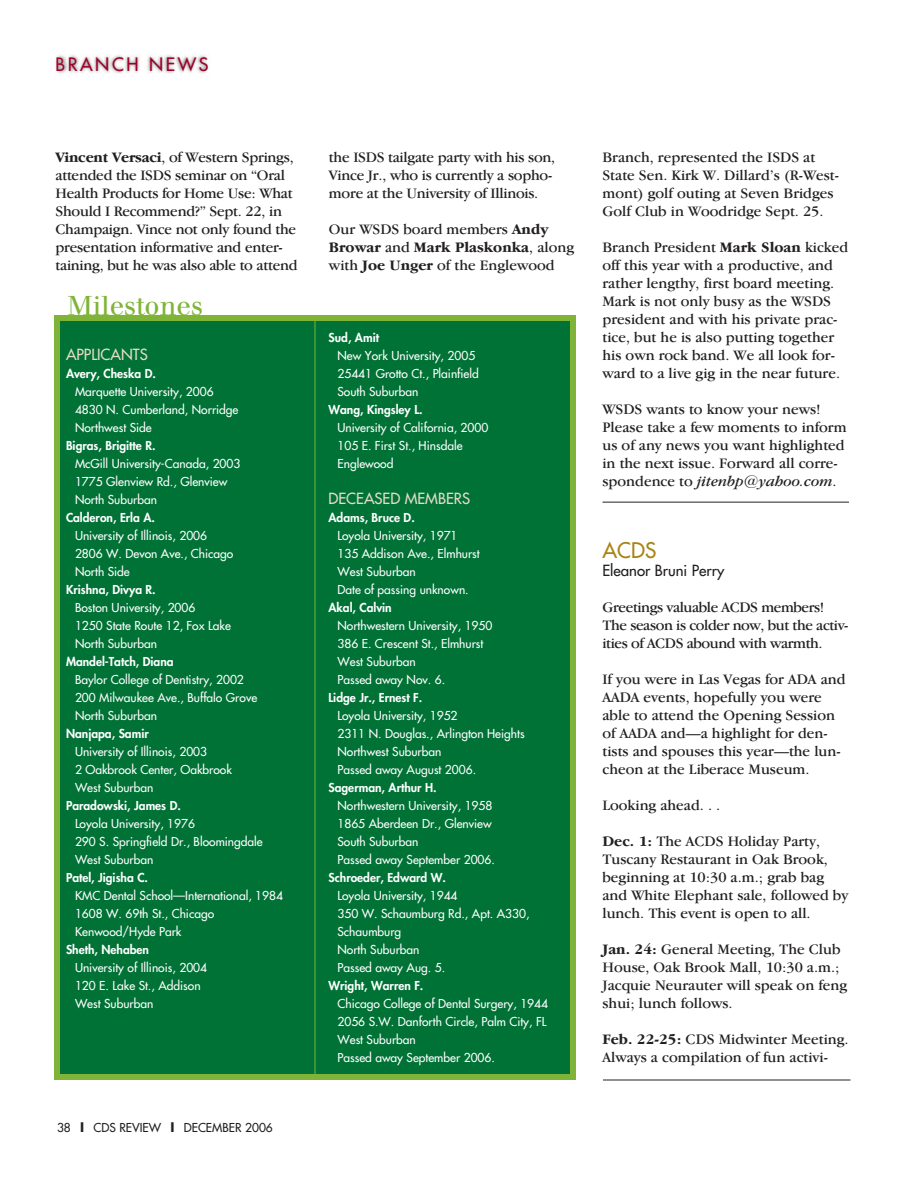
<style>
.page{position:relative;width:918px;height:1188px;background:#fff}
.page>*{position:absolute;margin:0;border:0;box-sizing:border-box;transform-origin:0 0}
.t1{font:27px "Walbaum";color:#7fb439}
.t2{font:21px "Futura";color:#a98415}
.t3{font:18px "Futura";letter-spacing:.145em;color:#9d0229}
.t4{font:15px/18px "Garamond IT Cby BT";color:#231f20}
.t5{font:15px/18px "Garamond IT Cby BT";letter-spacing:-.025em;color:#231f20}
.t6{font:15px "Futura";color:#e4ddc4}
.t7{font:15px "Futura";color:#231f20}
.t8{font:12px/18px "Futura";color:#fff}
.t9{font:800 12px "Futura";color:#fff}
.t10{font:12px "Futura";color:#231f20}
.s1{font-weight:700}
.s2{font-weight:800}
.s3{font-style:italic}
</style>
<div class="page">
<hr style="left:603px;top:502px;width:246px;height:1px;background:#231f20">
<hr style="left:603px;top:1080px;width:247px;height:1px;background:#231f20">
<div style="left:57px;top:318px;width:516px;height:759px;background:#007236"></div>
<div style="left:54px;top:315px;width:522px;height:765px;border:6px solid #7fb439"></div>
<hr style="left:315px;top:315px;width:1px;height:765px;background:#7fb439">
<img style="left:56px;top:55px;width:153px;height:19px">
<p class="t3" style="left:56px;top:55px;width:154px">BRANCH NEWS</p>
<p class="t4" style="left:56px;top:149px;width:244px"><span class="s1">Vincent Versaci</span>, of Western Springs, attended the ISDS seminar on “Oral Health Products for Home Use: What Should I Recommend?” Sept. 22, in Champaign. Vince not only found the presentation informative and enter&shy;taining, but he was also able to attend</p>
<p class="t4" style="left:329px;top:149px;width:228px">the ISDS tailgate party with his son,<br>Vince Jr., who is currently a sopho&shy;more at the University of Illinois.</p>
<p class="t4" style="left:329px;top:221px;width:247px">Our WSDS board members <span class="s1">Andy<br>Browar</span> and <span class="s1">Mark Plaskonka</span>, along with <span class="s1">Joe Unger</span> of the Englewood</p>
<h1 class="t1" style="left:68px;top:296px;width:137px">Milestones</h1>
<p class="t6" style="left:66px;top:347px;width:83px">APPLICANTS</p>
<p class="t9" style="left:66px;top:368px;width:91px">Avery, Cheska D.</p>
<p class="t8" style="left:75px;top:383px;width:165px">Marquette University, 2006<br>4830 N. Cumberland, Norridge<br>Northwest Side</p>
<p class="t9" style="left:66px;top:440px;width:91px">Bigras, Brigitte R.</p>
<p class="t8" style="left:75px;top:455px;width:167px">McGill University-Canada, 2003<br>1775 Glenview Rd., Glenview<br>North Suburban</p>
<p class="t9" style="left:66px;top:512px;width:90px">Calderon, Erla A.</p>
<p class="t8" style="left:75px;top:527px;width:160px">University of Illinois, 2006<br>2806 W. Devon Ave., Chicago<br>North Side</p>
<p class="t9" style="left:66px;top:584px;width:91px">Krishna, Divya R.</p>
<p class="t8" style="left:75px;top:599px;width:157px">Boston University, 2006<br>1250 State Route 12, Fox Lake<br>North Suburban</p>
<p class="t9" style="left:66px;top:656px;width:109px">Mandel-Tatch, Diana</p>
<p class="t8" style="left:75px;top:671px;width:184px">Baylor College of Dentistry, 2002<br>200 Milwaukee Ave., Buffalo Grove<br>North Suburban</p>
<p class="t9" style="left:66px;top:728px;width:84px">Nanjapa, Samir</p>
<p class="t8" style="left:75px;top:743px;width:158px">University of Illinois, 2003<br>2 Oakbrook Center, Oakbrook<br>West Suburban</p>
<p class="t9" style="left:66px;top:800px;width:116px">Paradowski, James D.</p>
<p class="t8" style="left:75px;top:815px;width:189px">Loyola University, 1976<br>290 S. Springfield Dr., Bloomingdale<br>West Suburban</p>
<p class="t9" style="left:66px;top:872px;width:84px">Patel, Jigisha C.</p>
<p class="t8" style="left:75px;top:887px;width:210px">KMC Dental School—International, 1984<br>1608 W. 69th St., Chicago<br>Kenwood/Hyde Park</p>
<p class="t9" style="left:66px;top:944px;width:85px">Sheth, Nehaben</p>
<p class="t8" style="left:75px;top:959px;width:134px">University of Illinois, 2004<br>120 E. Lake St., Addison<br>West Suburban</p>
<p class="t10" style="left:57px;top:1122px;width:217px">38 <span class="s2">|</span> CDS REVIEW <span class="s2">|</span> DECEMBER 2006</p>
<p class="t9" style="left:328px;top:332px;width:52px">Sud, Amit</p>
<p class="t8" style="left:338px;top:347px;width:143px">New York University, 2005<br>25441 Grotto Ct., Plainfield<br>South Suburban</p>
<p class="t9" style="left:328px;top:404px;width:96px">Wang, Kingsley L.</p>
<p class="t8" style="left:338px;top:419px;width:152px">University of California, 2000<br>105 E. First St., Hinsdale<br>Englewood</p>
<p class="t6" style="left:328px;top:491px;width:143px">DECEASED MEMBERS</p>
<p class="t9" style="left:328px;top:512px;width:88px">Adams, Bruce D.</p>
<p class="t8" style="left:338px;top:527px;width:144px">Loyola University, 1971<br>135 Addison Ave., Elmhurst<br>West Suburban<br>Date of passing unknown.</p>
<p class="t9" style="left:328px;top:602px;width:65px">Akal, Calvin</p>
<p class="t8" style="left:338px;top:617px;width:156px">Northwestern University, 1950<br>386 E. Crescent St., Elmhurst<br>West Suburban<br>Passed away Nov. 6.</p>
<p class="t9" style="left:328px;top:692px;width:95px">Lidge Jr., Ernest F.</p>
<p class="t8" style="left:338px;top:707px;width:189px">Loyola University, 1952<br>2311 N. Douglas., Arlington Heights<br>Northwest Suburban<br>Passed away August 2006.</p>
<p class="t9" style="left:328px;top:782px;width:110px">Sagerman, Arthur H.</p>
<p class="t8" style="left:338px;top:797px;width:159px">Northwestern University, 1958<br>1865 Aberdeen Dr., Glenview<br>South Suburban<br>Passed away September 2006.</p>
<p class="t9" style="left:328px;top:872px;width:119px">Schroeder, Edward W.</p>
<p class="t8" style="left:338px;top:887px;width:194px">Loyola University, 1944<br>350 W. Schaumburg Rd., Apt. A330,<br>Schaumburg<br>North Suburban<br>Passed away Aug. 5.</p>
<p class="t9" style="left:328px;top:980px;width:96px">Wright, Warren F.</p>
<p class="t8" style="left:338px;top:995px;width:212px">Chicago College of Dental Surgery, 1944<br>2056 S.W. Danforth Circle, Palm City, FL<br>West Suburban<br>Passed away September 2006.</p>
<p class="t4" style="left:602px;top:149px;width:238px">Branch, represented the ISDS at State Sen. Kirk W. Dillard’s (R-West&shy;mont) golf outing at Seven Bridges Golf Club in Woodridge Sept. 25.</p>
<p class="t4" style="left:602px;top:239px;width:247px">Branch President <span class="s1">Mark Sloan</span> kicked off this year with a productive, and rather lengthy, first board meeting.<br>Mark is not only busy as the WSDS president and with his private prac&shy;tice, but he is also putting together his own rock band. We all look for&shy;ward to a live gig in the near future.</p>
<p class="t4" style="left:602px;top:401px;width:246px">WSDS wants to know your news!<br>Please take a few moments to inform us of any news you want highlighted in the next issue. Forward all corre&shy;spondence to <span class="s3">jitenbp@yahoo.com</span>.</p>
<h2 class="t2" style="left:603px;top:540px;width:55px">ACDS</h2>
<p class="t7" style="left:603px;top:563px;width:123px">Eleanor Bruni Perry</p>
<p class="t5" style="left:603px;top:599px;width:247px">Greetings valuable ACDS members!<br>The season is colder now, but the activ&shy;ities of ACDS abound with warmth.</p>
<p class="t4" style="left:603px;top:671px;width:245px">If you were in Las Vegas for ADA and<br>AADA events, hopefully you were able to attend the Opening Session of AADA and—a highlight for den&shy;tists and spouses this year—the lun&shy;cheon at the Liberace Museum.</p>
<p class="t4" style="left:603px;top:797px;width:119px">Looking ahead. . .</p>
<p class="t4" style="left:603px;top:833px;width:247px"><span class="s1">Dec. 1:</span> The ACDS Holiday Party, Tuscany Restaurant in Oak Brook, beginning at 10:30 a.m.; grab bag and White Elephant sale, followed by lunch. This event is open to all.</p>
<p class="t4" style="left:603px;top:941px;width:246px"><span class="s1">Jan. 24:</span> General Meeting, The Club<br>House, Oak Brook Mall, 10:30 a.m.;<br>Jacquie Neurauter will speak on feng shui; lunch follows.</p>
<p class="t4" style="left:603px;top:1031px;width:248px"><span class="s1">Feb. 22-25:</span> CDS Midwinter Meeting.<br>Always a compilation of fun activi-</p>
</div>
